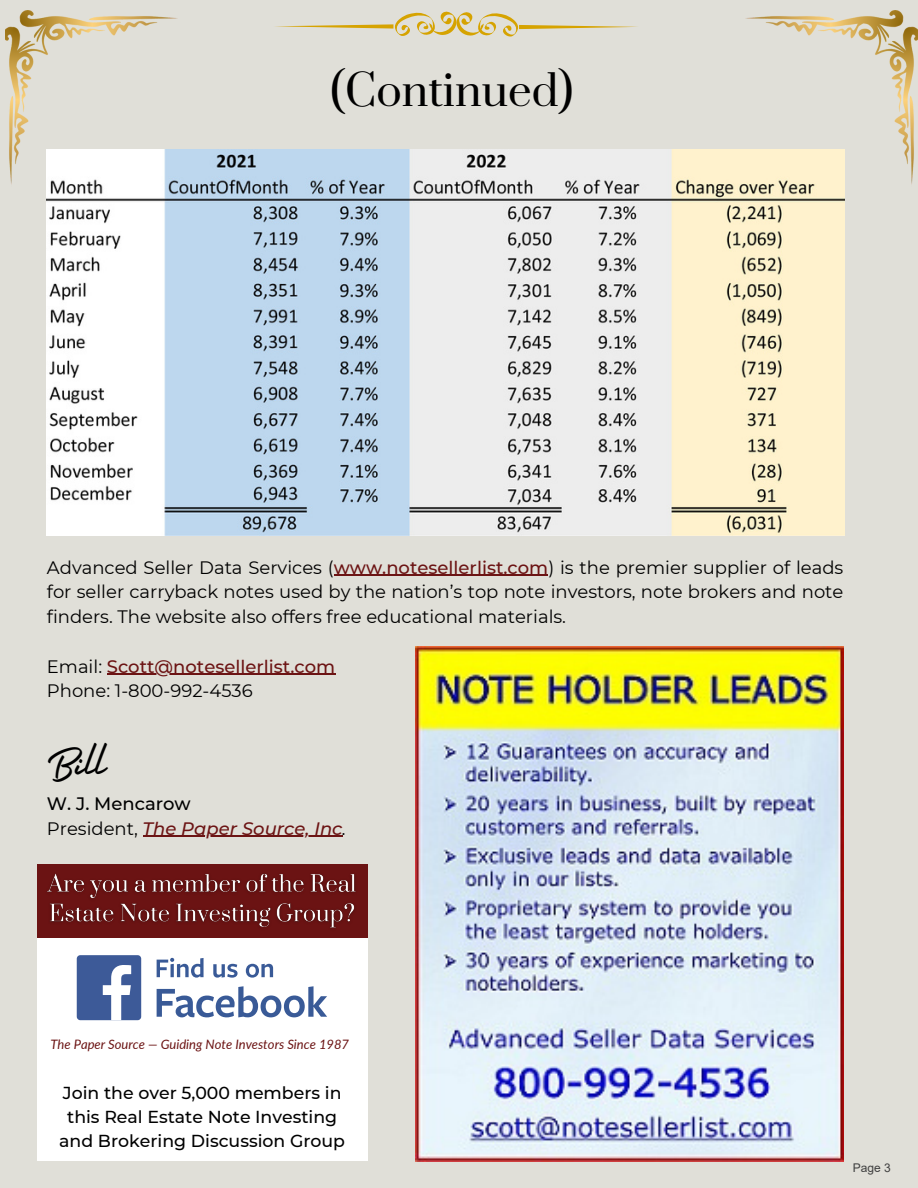
<style>
.page{position:relative;width:918px;height:1188px;background:#e0dfd8}
.page>*{position:absolute;margin:0;border:0;box-sizing:border-box;transform-origin:0 0}
.t1{font:45px "Holiday";color:#000}
.t2{font:42px "Prata";color:#000}
.t3{font:18px/24.8px "Montserrat";color:#000;text-align:justify}
.t4{font:500 18px "Montserrat";color:#6c1414}
.t5{font:italic 500 18px "Montserrat";color:#6c1414}
.t6{font:500 18px "Montserrat";color:#000}
.t7{font:500 17.4px/23.9px "Montserrat";color:#000;text-align:center}
.t8{font:italic 13.05px "Lato";color:#6b1313}
.t9{font:12px "Arial";color:#404040}
.s1{font-weight:500;color:#6c1414}
.s2{font-weight:400;color:#000}
.s3{font-weight:400;font-style:normal;color:#000}
</style>
<div class="page">
<svg style="left:275px;top:11px;width:363px;height:26px"></svg>
<img style="left:745px;top:11px;width:172px;height:173px">
<img style="left:6px;top:11px;width:172px;height:175px">
<img style="left:47px;top:149px;width:798px;height:386px">
<img style="left:415px;top:646px;width:429px;height:516px">
<hr style="left:334px;top:575px;width:52px;height:1px;background:#6c1414">
<hr style="left:386px;top:575px;width:162px;height:1px;background:#6c1414">
<hr style="left:107px;top:674px;width:228px;height:1px;background:#6c1414">
<hr style="left:143px;top:836px;width:200px;height:1px;background:#6c1414">
<div style="left:37px;top:937px;width:330px;height:224px;background:#fff"></div>
<div style="left:37px;top:864px;width:330px;height:74px;background:#6b1313"></div>
<svg style="left:157px;top:958px;width:47px;height:20px"></svg>
<svg style="left:213px;top:964px;width:25px;height:14px"></svg>
<svg style="left:246px;top:964px;width:27px;height:14px"></svg>
<svg style="left:157px;top:986px;width:170px;height:32px"></svg>
<div style="left:77px;top:955px;width:64px;height:65px;background:#3d5a98;border-radius:4px"></div>
<svg style="left:103px;top:965px;width:28px;height:55px"></svg>
<img style="left:47px;top:873px;width:309px;height:55px">
<p class="t2" style="left:331px;top:64px;width:244px">(Continued)</p>
<p class="t3" style="left:47px;top:555px;width:798px">Advanced Seller Data Services (<span class="s1">www.notesellerlist.com</span>) is the premier supplier of leads for seller carryback notes used by the nation’s top note investors, note brokers and note finders. The website also offers free educational materials.</p>
<p class="t4" style="left:47px;top:655px;width:290px"><span class="s2">Email:</span> Scott@notesellerlist.com</p>
<p class="t3" style="left:47px;top:678px;width:207px">Phone: 1-800-992-4536</p>
<p class="t1" style="left:47px;top:730px;width:61px">Bill</p>
<p class="t6" style="left:47px;top:792px;width:145px">W. J. Mencarow</p>
<p class="t5" style="left:47px;top:817px;width:301px"><span class="s3">President,</span> The Paper Source, Inc<span class="s2">.</span></p>
<p class="t8" style="left:51px;top:1036px;width:300px">The Paper Source — Guiding Note Investors Since 1987</p>
<p class="t7" style="left:59px;top:1081px;width:287px">Join the over 5,000 members in this Real Estate Note Investing and Brokering Discussion Group</p>
<p class="t9" style="left:853px;top:1159px;width:40px">Page 3</p>
</div>
